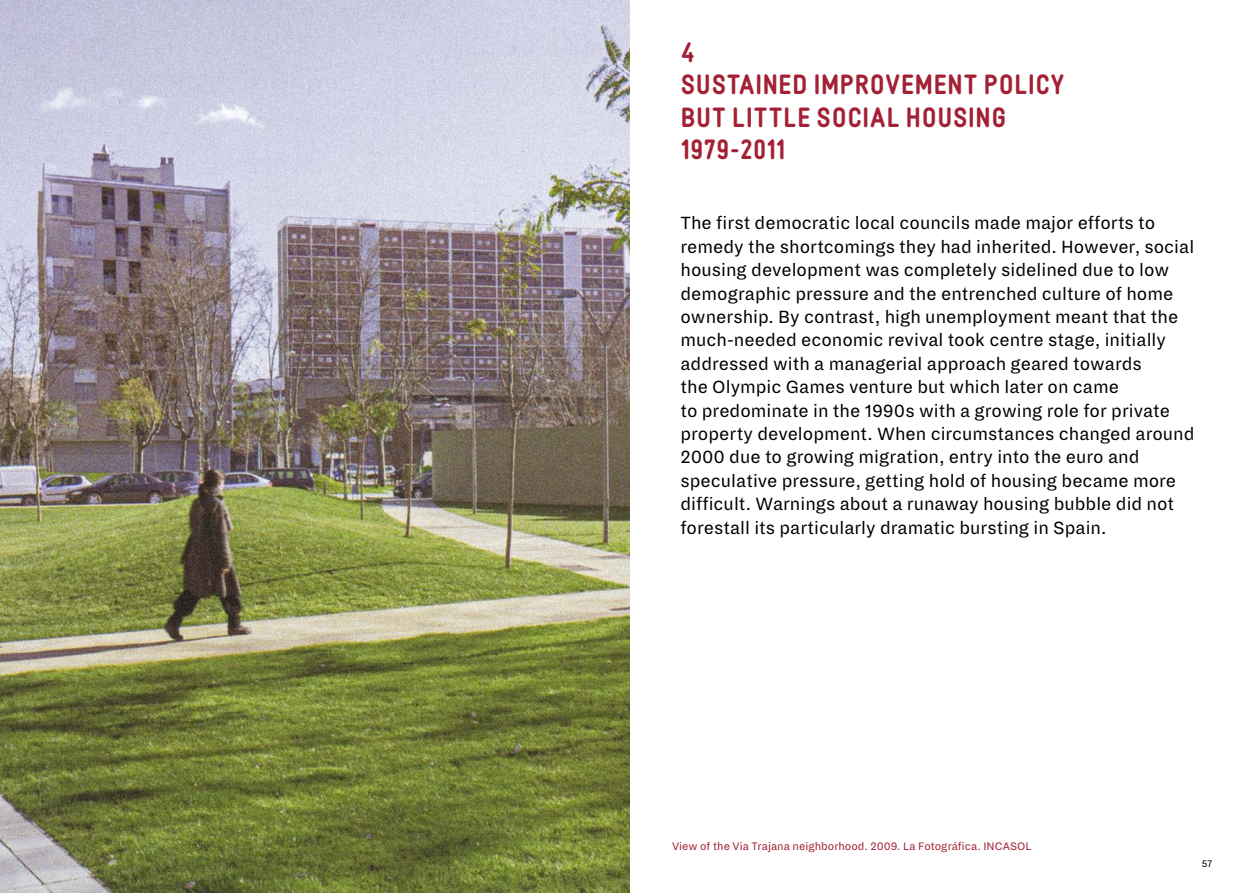
<style>
.page{position:relative;width:1259px;height:893px;background:#fff}
.page>*{position:absolute;margin:0;border:0;box-sizing:border-box;transform-origin:0 0}
.t1{font:27px/32.4px "neue Vektor CNC Bold";color:#a32035}
.t2{font:19.5px/23.4px "Dia";color:#000}
.t3{font:12px "Dia";color:#a32035}
.t4{font:10.5px "Dia";color:#000}
</style>
<div class="page">
<img style="left:0;top:0;width:629px;height:893px">
<h1 class="t1" style="left:680px;top:36px;width:386px">4<br>SUSTAINED IMPROVEMENT POLICY<br>BUT LITTLE SOCIAL HOUSING<br>1979-2011</h1>
<p class="t2" style="left:680px;top:212px;width:515px">The first democratic local councils made major efforts to remedy the shortcomings they had inherited. However, social housing development was completely sidelined due to low demographic pressure and the entrenched culture of home ownership. By contrast, high unemployment meant that the much-needed economic revival took centre stage, initially addressed with a managerial approach geared towards<br>the Olympic Games venture but which later on came<br>to predominate in the 1990s with a growing role for private property development. When circumstances changed around 2000 due to growing migration, entry into the euro and speculative pressure, getting hold of housing became more difficult. Warnings about a runaway housing bubble did not forestall its particularly dramatic bursting in Spain.</p>
<p class="t3" style="left:672px;top:840px;width:361px">View of the Via Trajana neighborhood. 2009. La Fotográfica. INCASOL</p>
<p class="t4" style="left:1201px;top:858px;width:12px">57</p>
</div>
